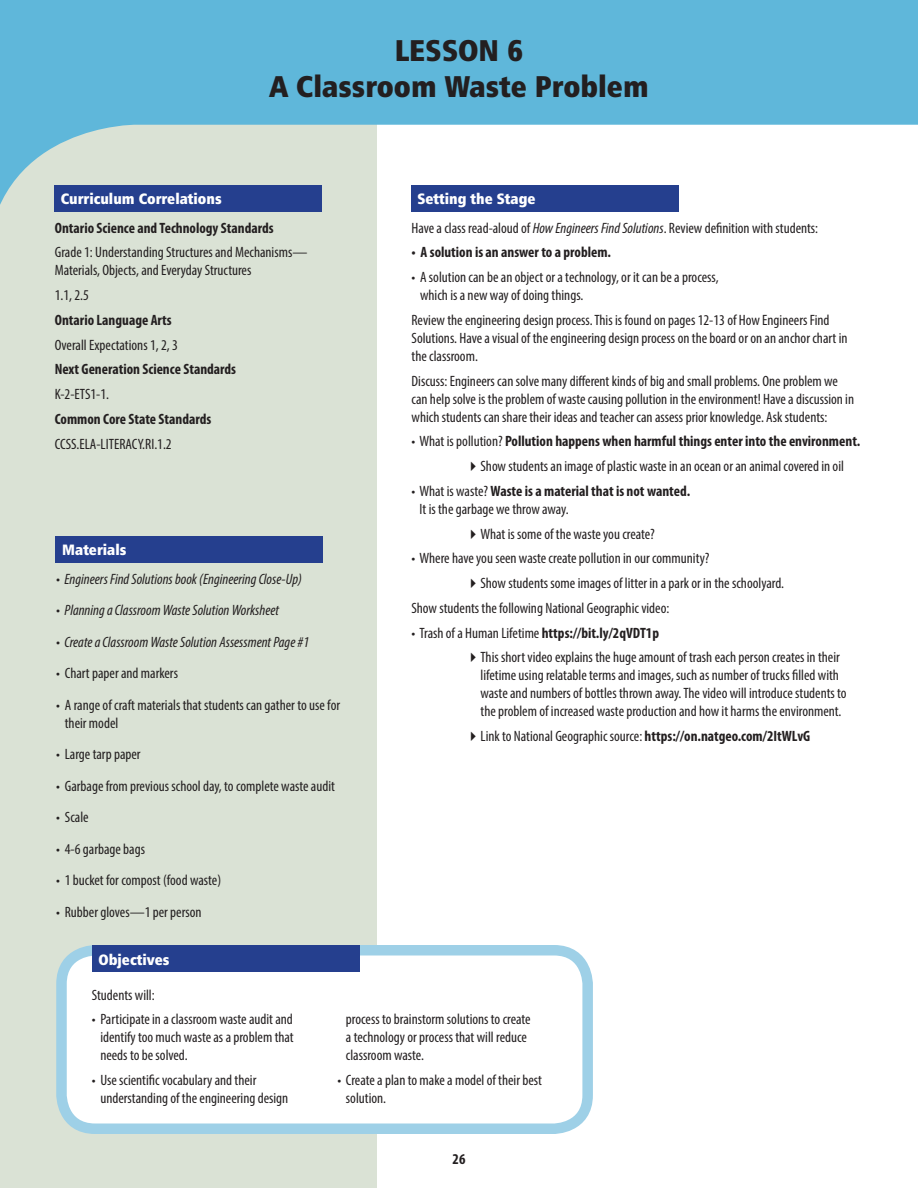
<style>
.page{position:relative;width:918px;height:1188px;background:#fff}
.page>*{position:absolute;margin:0;border:0;box-sizing:border-box;transform-origin:0 0}
.t1{font:30px/36px "Humanist 777 BT Extra Black Cond B";color:#231f20;text-align:center}
.t2{font:condensed 15px/18px "Myriad Pro";color:#231f20}
.t3{font:700 condensed 15px "Myriad Pro";color:#231f20}
.t4{font:italic condensed 15px "Myriad Pro";color:#231f20}
.t5{font:15px "Humanist 777 BT Extra Black Cond B";color:#fff}
.s1{font-style:italic}
.s2{font-weight:400}
.s3{font-weight:700}
</style>
<div class="page">
<div style="left:0;top:0;width:376px;height:1188px;background:#dae2d5"></div>
<svg style="left:0;top:0;width:918px;height:250px;fill:#5fb7da"></svg>
<div style="left:62px;top:950px;width:526px;height:179px;background:#fff;border-radius:34px"></div>
<div style="left:56px;top:945px;width:537px;height:189px;border:10px solid #9ed0e7;border-radius:34px"></div>
<div style="left:92px;top:945px;width:268px;height:27px;background:#253f8e"></div>
<div style="left:54px;top:185px;width:268px;height:27px;background:#253f8e"></div>
<div style="left:56px;top:536px;width:267px;height:27px;background:#253f8e"></div>
<div style="left:411px;top:185px;width:268px;height:27px;background:#253f8e"></div>
<p class="t5" style="left:61px;top:189px;width:162px">Curriculum Correlations</p>
<h1 class="t1" style="left:269px;top:31px;width:381px">LESSON 6<br>A Classroom Waste Problem</h1>
<p class="t5" style="left:418px;top:189px;width:120px">Setting the Stage</p>
<p class="t3" style="left:55px;top:218px;width:220px">Ontario Science and Technology Standards</p>
<p class="t2" style="left:55px;top:243px;width:254px">Grade 1: Understanding Structures and Mechanisms—<br>Materials, Objects, and Everyday Structures</p>
<p class="t2" style="left:55px;top:286px;width:36px">1.1, 2.5</p>
<p class="t3" style="left:55px;top:311px;width:119px">Ontario Language Arts</p>
<p class="t2" style="left:55px;top:336px;width:125px">Overall Expectations 1, 2, 3</p>
<p class="t3" style="left:55px;top:360px;width:183px">Next Generation Science Standards</p>
<p class="t2" style="left:55px;top:385px;width:56px">K-2-ETS1-1.</p>
<p class="t3" style="left:55px;top:410px;width:158px">Common Core State Standards</p>
<p class="t2" style="left:55px;top:435px;width:118px">CCSS.ELA-LITERACY.RI.1.2</p>
<p class="t5" style="left:62px;top:540px;width:66px">Materials</p>
<p class="t4" style="left:56px;top:570px;width:247px">• Engineers Find Solutions book (Engineering Close-Up)</p>
<p class="t4" style="left:56px;top:601px;width:224px">• Planning a Classroom Waste Solution Worksheet</p>
<p class="t4" style="left:56px;top:633px;width:254px">• Create a Classroom Waste Solution Assessment Page #1</p>
<p class="t2" style="left:56px;top:664px;width:123px">• Chart paper and markers</p>
<p class="t2" style="left:65px;top:696px;width:277px;text-indent:-9px">• A range of craft materials that students can gather to use for their model</p>
<p class="t2" style="left:56px;top:745px;width:86px">• Large tarp paper</p>
<p class="t2" style="left:56px;top:777px;width:280px">• Garbage from previous school day, to complete waste audit</p>
<p class="t2" style="left:56px;top:808px;width:34px">• Scale</p>
<p class="t2" style="left:56px;top:840px;width:90px">• 4-6 garbage bags</p>
<p class="t2" style="left:56px;top:871px;width:166px">• 1 bucket for compost (food waste)</p>
<p class="t2" style="left:56px;top:903px;width:147px">• Rubber gloves—1 per person</p>
<p class="t5" style="left:99px;top:950px;width:73px">Objectives</p>
<p class="t2" style="left:412px;top:219px;width:408px">Have a class read-aloud of <span class="s1">How Engineers Find Solutions</span>. Review definition with students:</p>
<p class="t3" style="left:412px;top:243px;width:201px">• A solution is an answer to a problem.</p>
<p class="t2" style="left:420px;top:268px;width:300px;text-indent:-9px">• A solution can be an object or a technology, or it can be a process, which is a new way of doing things.</p>
<p class="t2" style="left:412px;top:311px;width:438px">Review the engineering design process. This is found on pages 12-13 of How Engineers Find<br>Solutions. Have a visual of the engineering design process on the board or on an anchor chart in the classroom.</p>
<p class="t2" style="left:412px;top:372px;width:444px">Discuss: Engineers can solve many different kinds of big and small problems. One problem we can help solve is the problem of waste causing pollution in the environment! Have a discussion in which students can share their ideas and teacher can assess prior knowledge. Ask students:</p>
<p class="t3" style="left:412px;top:432px;width:450px"><span class="s2">• What is pollution?</span> Pollution happens when harmful things enter into the environment.</p>
<p class="t2" style="left:466px;top:457px;width:380px">✔Show students an image of plastic waste in an ocean or an animal covered in oil</p>
<p class="t2" style="left:420px;top:482px;width:272px;text-indent:-8px">• What is waste? <span class="s3">Waste is a material that is not wanted.<br></span>It is the garbage we throw away.</p>
<p class="t2" style="left:466px;top:525px;width:191px">✔What is some of the waste you create?</p>
<p class="t2" style="left:412px;top:549px;width:300px">• Where have you seen waste create pollution in our community?</p>
<p class="t2" style="left:412px;top:571px;width:374px;line-height:24.8px;text-indent:54px">✔Show students some images of litter in a park or in the schoolyard.<br>Show students the following National Geographic video:</p>
<p class="t2" style="left:412px;top:624px;width:249px">• Trash of a Human Lifetime <span class="s3">https://bit.ly/2qVDT1p</span></p>
<p class="t2" style="left:481px;top:648px;width:368px;text-indent:-15px">✔This short video explains the huge amount of trash each person creates in their lifetime using relatable terms and images, such as number of trucks filled with waste and numbers of bottles thrown away. The video will introduce students to the problem of increased waste production and how it harms the environment.</p>
<p class="t2" style="left:466px;top:727px;width:346px">✔Link to National Geographic source: <span class="s3">https://on.natgeo.com/2ItWLvG</span></p>
<p class="t2" style="left:92px;top:985px;width:64px">Students will:</p>
<p class="t2" style="left:100px;top:1010px;width:195px;text-align:justify;text-indent:-9px">• Participate in a classroom waste audit and identify too much waste as a problem that needs to be solved.</p>
<p class="t2" style="left:100px;top:1071px;width:189px;text-indent:-9px">• Use scientific vocabulary and their understanding of the engineering design</p>
<p class="t2" style="left:346px;top:1010px;width:186px">process to brainstorm solutions to create a technology or process that will reduce classroom waste.</p>
<p class="t2" style="left:346px;top:1071px;width:198px;text-indent:-9px">• Create a plan to make a model of their best solution.</p>
<p class="t3" style="left:453px;top:1150px;width:14px">26</p>
</div>
